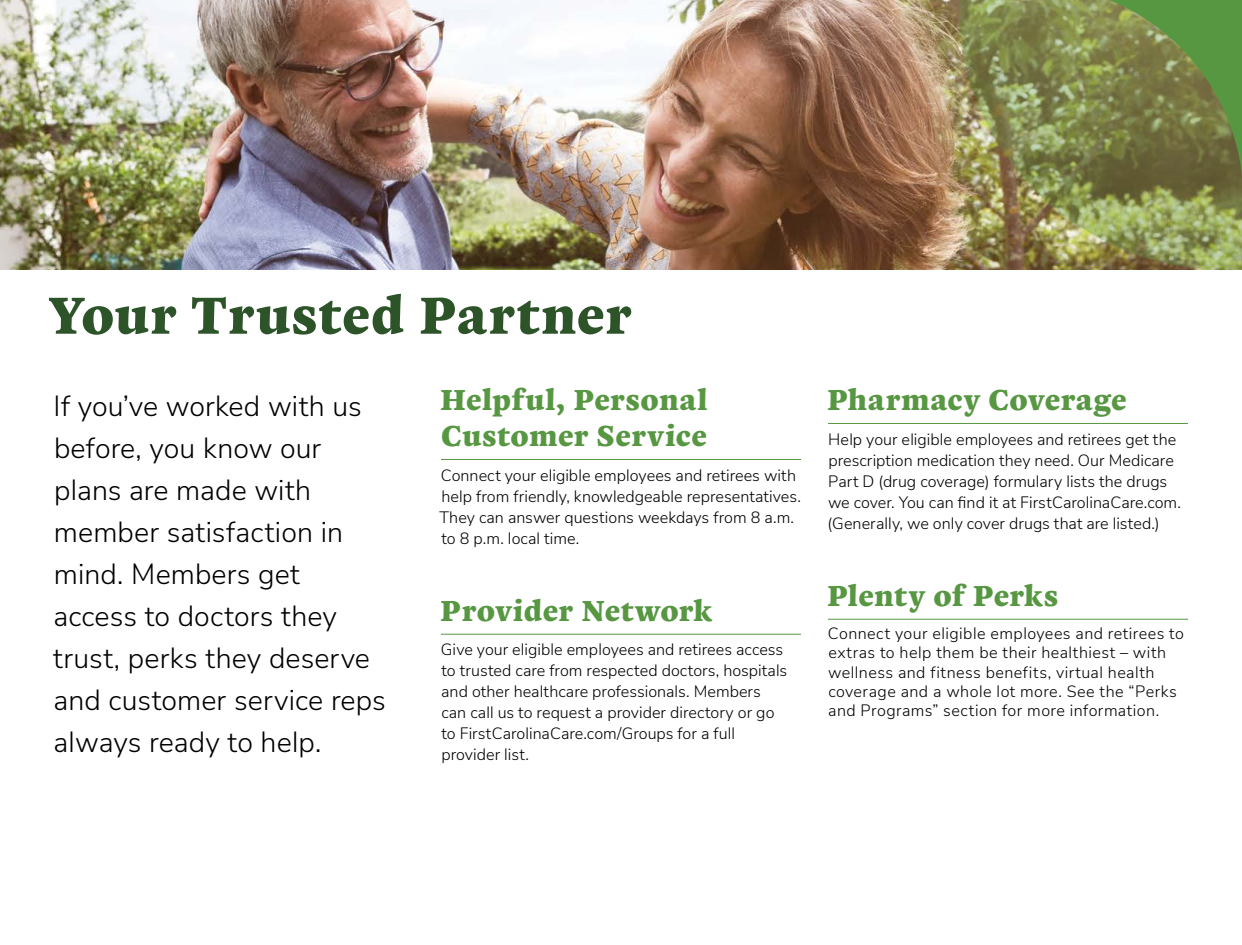
<style>
.page{position:relative;width:1242px;height:945px;background:#fff}
.page>*{position:absolute;margin:0;border:0;box-sizing:border-box;transform-origin:0 0}
.t1{font:700 54px "Zenon";letter-spacing:.015em;color:#2d5429}
.t2{font:700 30px/36px "Zenon";letter-spacing:.01em;color:#579742}
.t3{font:300 28.5px/42px "Nunito Sans";letter-spacing:.005em;color:#000}
.t4{font:300 16.2px/21px "Nunito Sans";letter-spacing:.005em;color:#000}
.t5{font:300 16.2px/19.4px "Nunito Sans";letter-spacing:.03em;color:#000}
</style>
<div class="page">
<img style="left:0;top:0;width:959px;height:270px">
<img style="left:959px;top:0;width:283px;height:270px">
<svg style="left:1070px;top:0;width:172px;height:176px"></svg>
<hr style="left:441px;top:459px;width:360px;height:1px;background:#579742">
<hr style="left:441px;top:634px;width:360px;height:1px;background:#579742">
<hr style="left:828px;top:423px;width:360px;height:1px;background:#579742">
<hr style="left:828px;top:619px;width:360px;height:1px;background:#579742">
<h1 class="t1" style="left:49px;top:274px;width:584px">Your Trusted Partner</h1>
<h3 class="t3" style="left:53px;top:384px;width:334px">If you’ve worked with us before, you know our plans are made with member satisfaction in mind. Members get access to doctors they trust, perks they deserve and customer service reps always ready to help.</h3>
<h2 class="t2" style="left:440px;top:380px;width:269px">Helpful, Personal<br>Customer Service</h2>
<p class="t4" style="left:439px;top:464px;width:363px">Connect your eligible employees and retirees with help from friendly, knowledgeable representatives.<br>They can answer questions weekdays from 8 a.m. to 8 p.m. local time.</p>
<h2 class="t2" style="left:440px;top:591px;width:273px">Provider Network</h2>
<p class="t4" style="left:441px;top:639px;width:348px">Give your eligible employees and retirees access to trusted care from respected doctors, hospitals and other healthcare professionals. Members can call us to request a provider directory or go to FirstCarolinaCare.com/Groups for a full provider list.</p>
<h2 class="t2" style="left:827px;top:380px;width:301px">Pharmacy Coverage</h2>
<p class="t4" style="left:828px;top:428px;width:355px">Help your eligible employees and retirees get the prescription medication they need. Our Medicare Part D (drug coverage) formulary lists the drugs we cover. You can find it at FirstCarolinaCare.com. (Generally, we only cover drugs that are listed.)</p>
<h2 class="t2" style="left:827px;top:576px;width:233px">Plenty of Perks</h2>
<p class="t5" style="left:828px;top:623px;width:357px">Connect your eligible employees and retirees to extras to help them be their healthiest – with wellness and fitness benefits, virtual health coverage and a whole lot more. See the “Perks and Programs” section for more information.</p>
</div>
